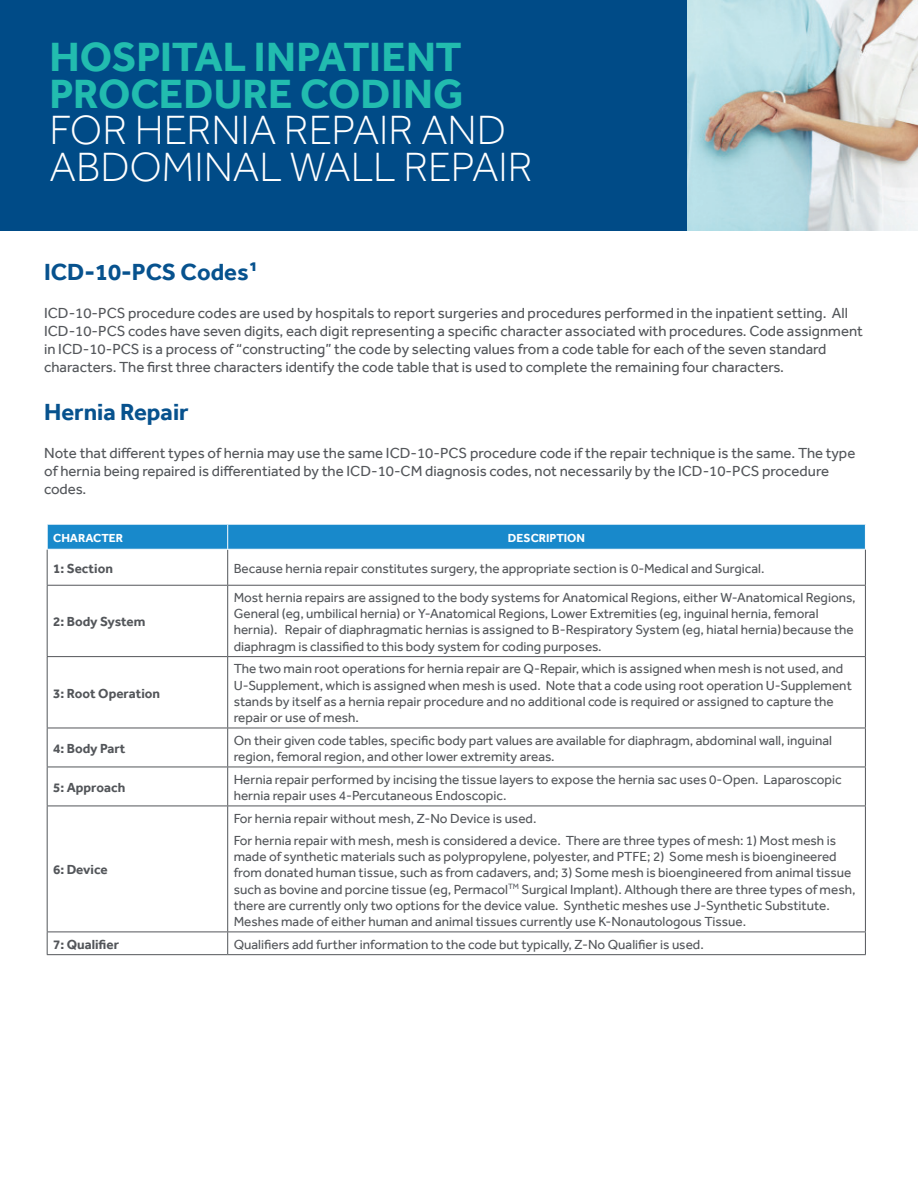
<style>
.page{position:relative;width:918px;height:1188px;background:#fff}
.page>*{position:absolute;margin:0;border:0;box-sizing:border-box;transform-origin:0 0}
.Table_Text_9pt{font:300 42px/36.5px "Effra";letter-spacing:-.005em;color:#fff}
.Body_Copy_Regular_La{font:700 24px "Effra";color:#07528e}
.Body_Copy_Regular_La-2{font:15px/18px "Effra";color:#53565a}
.Table_Text_Style{font:13.5px/16.2px "Effra";color:#53565a}
.Table_Text_Style_Sin{font:13.5px "Effra";color:#53565a}
.Table_Text_Style-2{font:700 13.5px "Effra";color:#53565a}
.Table_Header_All_Cap{font:700 12px "Effra";color:#fff}
.Table_Header_ALL_Cap{font:700 12px "Effra";color:#fff}
.s1{font-weight:700;color:#22bcaf}
</style>
<div class="page">
<div style="left:0;top:0;width:918px;height:230px;background:#004b87"></div>
<hr style="left:227px;top:550px;width:1px;height:35px;background:#53565a">
<hr style="left:47px;top:585px;width:181px;height:1px;background:#53565a">
<hr style="left:228px;top:585px;width:638px;height:1px;background:#53565a">
<hr style="left:227px;top:586px;width:1px;height:70px;background:#53565a">
<hr style="left:47px;top:656px;width:181px;height:1px;background:#53565a">
<hr style="left:228px;top:656px;width:638px;height:1px;background:#53565a">
<hr style="left:227px;top:657px;width:1px;height:71px;background:#53565a">
<hr style="left:47px;top:728px;width:181px;height:1px;background:#53565a">
<hr style="left:228px;top:728px;width:638px;height:1px;background:#53565a">
<hr style="left:227px;top:728px;width:1px;height:39px;background:#53565a">
<hr style="left:47px;top:767px;width:181px;height:1px;background:#53565a">
<hr style="left:228px;top:767px;width:638px;height:1px;background:#53565a">
<hr style="left:227px;top:767px;width:1px;height:39px;background:#53565a">
<hr style="left:47px;top:806px;width:181px;height:1px;background:#53565a">
<hr style="left:228px;top:806px;width:638px;height:1px;background:#53565a">
<hr style="left:227px;top:806px;width:1px;height:126px;background:#53565a">
<hr style="left:47px;top:932px;width:181px;height:1px;background:#53565a">
<hr style="left:228px;top:932px;width:638px;height:1px;background:#53565a">
<svg style="left:227px;top:932px;width:1px;height:22px"></svg>
<svg style="left:47px;top:524px;width:819px;height:25px;background:#218dcd"></svg>
<hr style="left:47px;top:550px;width:1px;height:35px;background:#53565a">
<hr style="left:865px;top:550px;width:1px;height:35px;background:#53565a">
<hr style="left:47px;top:586px;width:1px;height:70px;background:#53565a">
<hr style="left:865px;top:586px;width:1px;height:70px;background:#53565a">
<hr style="left:47px;top:657px;width:1px;height:71px;background:#53565a">
<hr style="left:865px;top:657px;width:1px;height:71px;background:#53565a">
<hr style="left:47px;top:728px;width:1px;height:39px;background:#53565a">
<hr style="left:865px;top:728px;width:1px;height:39px;background:#53565a">
<hr style="left:47px;top:767px;width:1px;height:39px;background:#53565a">
<hr style="left:865px;top:767px;width:1px;height:39px;background:#53565a">
<hr style="left:47px;top:806px;width:1px;height:126px;background:#53565a">
<hr style="left:865px;top:806px;width:1px;height:126px;background:#53565a">
<svg style="left:47px;top:932px;width:1px;height:22px"></svg>
<svg style="left:865px;top:932px;width:1px;height:22px"></svg>
<hr style="left:47px;top:954px;width:181px;height:1px;background:#53565a">
<hr style="left:228px;top:954px;width:638px;height:1px;background:#53565a">
<img style="left:688px;top:0;width:230px;height:230px">
<p class="Table_Text_9pt" style="left:50px;top:39px;width:485px"><span class="s1">HOSPITAL INPATIENT<br>PROCEDURE CODING<br></span>FOR HERNIA REPAIR AND<br>ABDOMINAL WALL REPAIR</p>
<p class="Body_Copy_Regular_La" style="left:44px;top:258px;width:215px">ICD-10-PCS Codes1</p>
<p class="Body_Copy_Regular_La-2" style="left:44px;top:304px;width:820px">ICD-10-PCS procedure codes are used by hospitals to report surgeries and procedures performed in the inpatient setting. All ICD-10-PCS codes have seven digits, each digit representing a specific character associated with procedures. Code assignment in ICD-10-PCS is a process of “constructing” the code by selecting values from a code table for each of the seven standard characters. The first three characters identify the code table that is used to complete the remaining four characters.</p>
<p class="Body_Copy_Regular_La" style="left:44px;top:397px;width:146px">Hernia Repair</p>
<p class="Body_Copy_Regular_La-2" style="left:44px;top:444px;width:813px">Note that different types of hernia may use the same ICD-10-PCS procedure code if the repair technique is the same. The type of hernia being repaired is differentiated by the ICD-10-CM diagnosis codes, not necessarily by the ICD-10-PCS procedure codes.</p>
<p class="Table_Header_ALL_Cap" style="left:53px;top:530px;width:71px">CHARACTER</p>
<p class="Table_Header_All_Cap" style="left:508px;top:530px;width:79px">DESCRIPTION</p>
<p class="Table_Text_Style-2" style="left:53px;top:560px;width:61px">1: Section</p>
<p class="Table_Text_Style" style="left:234px;top:560px;width:532px">Because hernia repair constitutes surgery, the appropriate section is 0-Medical and Surgical.</p>
<p class="Table_Text_Style-2" style="left:53px;top:614px;width:94px">2: Body System</p>
<p class="Table_Text_Style-2" style="left:53px;top:685px;width:108px">3: Root Operation</p>
<p class="Table_Text_Style" style="left:234px;top:589px;width:623px">Most hernia repairs are assigned to the body systems for Anatomical Regions, either W-Anatomical Regions, General (eg, umbilical hernia) or Y-Anatomical Regions, Lower Extremities (eg, inguinal hernia, femoral hernia). Repair of diaphragmatic hernias is assigned to B-Respiratory System (eg, hiatal hernia)because the diaphragm is classified to this body system for coding purposes.</p>
<p class="Table_Text_Style" style="left:234px;top:661px;width:620px">The two main root operations for hernia repair are Q-Repair, which is assigned when mesh is not used, and U-Supplement, which is assigned when mesh is used. Note that a code using root operation U-Supplement stands by itself as a hernia repair procedure and no additional code is required or assigned to capture the repair or use of mesh.</p>
<p class="Table_Text_Style-2" style="left:53px;top:740px;width:74px">4: Body Part</p>
<p class="Table_Text_Style" style="left:234px;top:732px;width:600px">On their given code tables, specific body part values are available for diaphragm, abdominal wall, inguinal region, femoral region, and other lower extremity areas.</p>
<p class="Table_Text_Style-2" style="left:53px;top:779px;width:74px">5: Approach</p>
<p class="Table_Text_Style" style="left:234px;top:771px;width:610px">Hernia repair performed by incising the tissue layers to expose the hernia sac uses 0-Open. Laparoscopic hernia repair uses 4-Percutaneous Endoscopic.</p>
<p class="Table_Text_Style-2" style="left:53px;top:862px;width:56px">6: Device</p>
<p class="Table_Text_Style_Sin" style="left:234px;top:810px;width:304px">For hernia repair without mesh, Z-No Device is used.</p>
<p class="Table_Text_Style" style="left:234px;top:832px;width:623px">For hernia repair with mesh, mesh is considered a device. There are three types of mesh: 1) Most mesh is made of synthetic materials such as polypropylene, polyester, and PTFE; 2) Some mesh is bioengineered from donated human tissue, such as from cadavers, and; 3) Some mesh is bioengineered from animal tissue such as bovine and porcine tissue (eg, Permacol<sup>TM</sup> Surgical Implant). Although there are three types of mesh, there are currently only two options for the device value. Synthetic meshes use J-Synthetic Substitute.<br>Meshes made of either human and animal tissues currently use K-Nonautologous Tissue.</p>
<p class="Table_Text_Style-2" style="left:53px;top:936px;width:67px">7: Qualifier</p>
<p class="Table_Text_Style_Sin" style="left:234px;top:936px;width:472px">Qualifiers add further information to the code but typically, Z-No Qualifier is used.</p>
</div>
